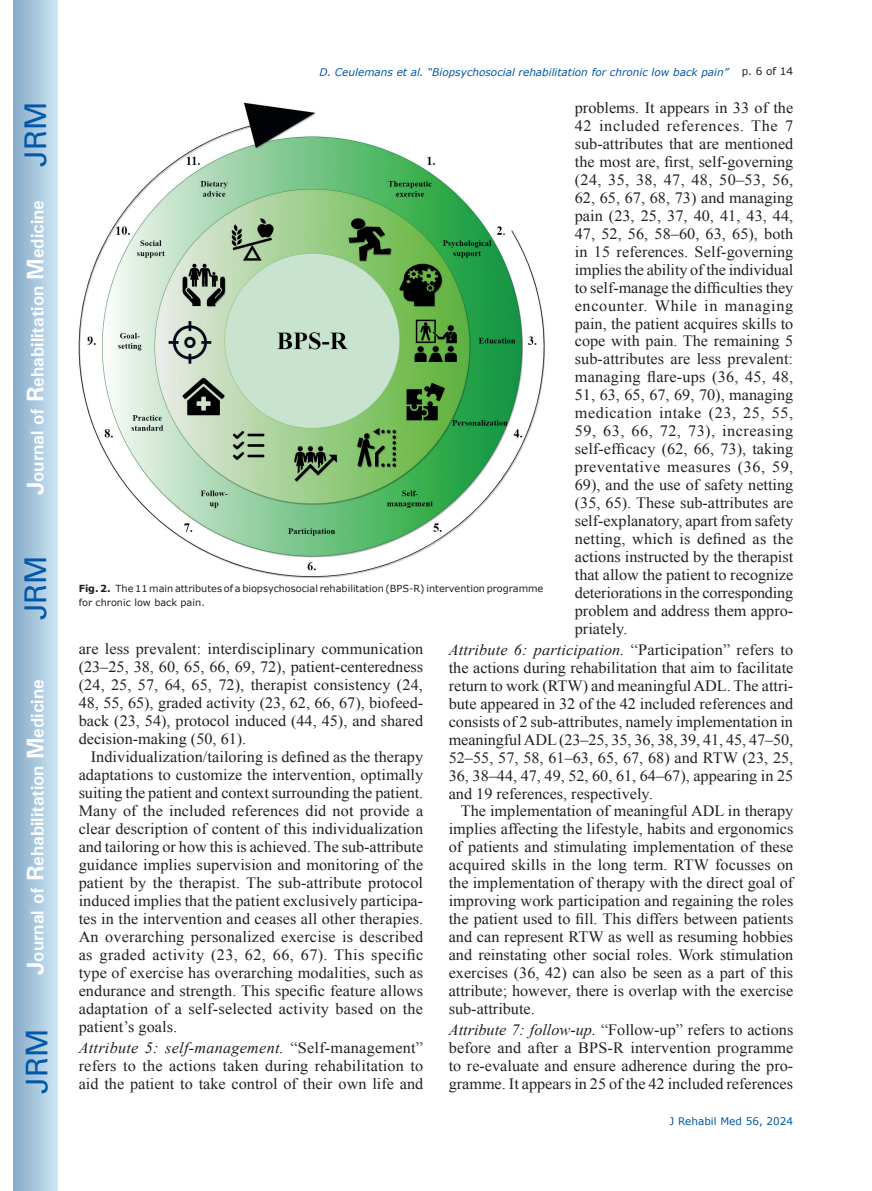
<style>
.page{position:relative;width:872px;height:1191px;background:#fff}
.page>*{position:absolute;margin:0;border:0;box-sizing:border-box;transform-origin:0 0}
.t1{font:30px "Univers";color:#0157a8}
.t2{font:700 18px "Univers";color:#fff}
.t3{font:15.75px/18px "Times New Roman";color:#231f20;text-align:justify}
.t4{font:italic 10.5px "Verdana";color:#0157a8}
.t5{font:10.5px "Verdana";color:#0157a8}
.t6{font:10.5px "Verdana";color:#231f20}
.t7{font:9.75px/13.5px "Verdana";color:#231f20}
.s1{font-size:24px}
.s2{font-style:italic}
.s3{font-weight:700}
</style>
<div class="page">
<div style="left:14px;top:0;width:43px;height:1191px;background:linear-gradient(to right,#88acca,#cbe5f2)"></div>
<img style="left:79px;top:102px;width:466px;height:476px">
<h1 class="t1" style="left:18px;top:167px;width:67px;rotate:-90deg">JRM</h1>
<p class="t2" style="left:26px;top:495px;width:297px;rotate:-90deg"><span class="s1">J</span>ournal of <span class="s1">R</span>ehabilitation <span class="s1">M</span>edicine</p>
<h1 class="t1" style="left:18px;top:620px;width:67px;rotate:-90deg">JRM</h1>
<p class="t2" style="left:26px;top:974px;width:297px;rotate:-90deg"><span class="s1">J</span>ournal of <span class="s1">R</span>ehabilitation <span class="s1">M</span>edicine</p>
<h1 class="t1" style="left:19px;top:1093px;width:67px;rotate:-90deg">JRM</h1>
<p class="t4" style="left:319px;top:65px;width:410px">D. Ceulemans et al. “Biopsychosocial rehabilitation for chronic low back pain”</p>
<p class="t6" style="left:742px;top:64px;width:53px">p. 6 of 14</p>
<p class="t3" style="left:575px;top:98px;width:220px">problems. It appears in 33 of the 42 included references. The 7 sub-attributes that are mentioned the most are, first, self-governing (24, 35, 38, 47, 48, 50–53, 56, 62, 65, 67, 68, 73) and managing pain (23, 25, 37, 40, 41, 43, 44, 47, 52, 56, 58–60, 63, 65), both in 15 references. Self-governing implies the ability of the individual to self-manage the difficulties they encounter. While in managing pain, the patient acquires skills to cope with pain. The remaining 5 sub-attributes are less prevalent: managing flare-ups (36, 45, 48, 51, 63, 65, 67, 69, 70), managing medication intake (23, 25, 55, 59, 63, 66, 72, 73), increasing self-efficacy (62, 66, 73), taking preventative measures (36, 59, 69), and the use of safety netting (35, 65). These sub-attributes are self-explanatory, apart from safety netting, which is defined as the actions instructed by the therapist that allow the patient to recognize deteriorations in the corresponding problem and address them appro&shy;priately.</p>
<p class="t3" style="left:449px;top:640px;width:346px"><span class="s2">Attribute 6: participation.</span> “Participation” refers to the actions during rehabilitation that aim to facilitate return to work (RTW) and meaningful ADL. The attri&shy;bute appeared in 32 of the 42 included references and consists of 2 sub-attributes, namely implementation in meaningful ADL (23–25, 35, 36, 38, 39, 41, 45, 47–50, 52–55, 57, 58, 61–63, 65, 67, 68) and RTW (23, 25, 36, 38–44, 47, 49, 52, 60, 61, 64–67), appearing in 25 and 19 references, respectively.</p>
<p class="t3" style="left:449px;top:802px;width:346px;text-indent:12px">The implementation of meaningful ADL in therapy implies affecting the lifestyle, habits and ergonomics of patients and stimulating implementation of these acquired skills in the long term. RTW focusses on the implementation of therapy with the direct goal of improving work participation and regaining the roles the patient used to fill. This differs between patients and can represent RTW as well as resuming hobbies and reinstating other social roles. Work stimulation exercises (36, 42) can also be seen as a part of this attribute; however, there is overlap with the exercise sub-attribute.</p>
<p class="t3" style="left:449px;top:1020px;width:346px"><span class="s2">Attribute 7: follow-up.</span> “Follow-up” refers to actions before and after a BPS-R intervention programme to re-evaluate and ensure adherence during the pro&shy;gramme. It appears in 25 of the 42 included references</p>
<p class="t7" style="left:79px;top:582px;width:466px"><span class="s3">Fig. 2.</span> The 11 main attributes of a biopsychosocial rehabilitation (BPS-R) intervention programme for chronic low back pain.</p>
<p class="t3" style="left:79px;top:639px;width:346px">are less prevalent: interdisciplinary communication (23–25, 38, 60, 65, 66, 69, 72), patient-centeredness (24, 25, 57, 64, 65, 72), therapist consistency (24, 48, 55, 65), graded activity (23, 62, 66, 67), biofeed&shy;back (23, 54), protocol induced (44, 45), and shared decision-making (50, 61).</p>
<p class="t3" style="left:79px;top:747px;width:346px;text-indent:12px">Individualization/tailoring is defined as the therapy adaptations to customize the intervention, optimally suiting the patient and context surrounding the patient.<br>Many of the included references did not provide a clear description of content of this individualization and tailoring or how this is achieved. The sub-attribute guidance implies supervision and monitoring of the patient by the therapist. The sub-attribute protocol induced implies that the patient exclusively participa&shy;tes in the intervention and ceases all other therapies.<br>An overarching personalized exercise is described as graded activity (23, 62, 66, 67). This specific type of exercise has overarching modalities, such as endurance and strength. This specific feature allows adaptation of a self-selected activity based on the patient’s goals.</p>
<p class="t3" style="left:79px;top:1038px;width:346px"><span class="s2">Attribute 5: self-management.</span> “Self-management” refers to the actions taken during rehabilitation to aid the patient to take control of their own life and</p>
<p class="t5" style="left:669px;top:1114px;width:125px">J Rehabil Med 56, 2024</p>
</div>
